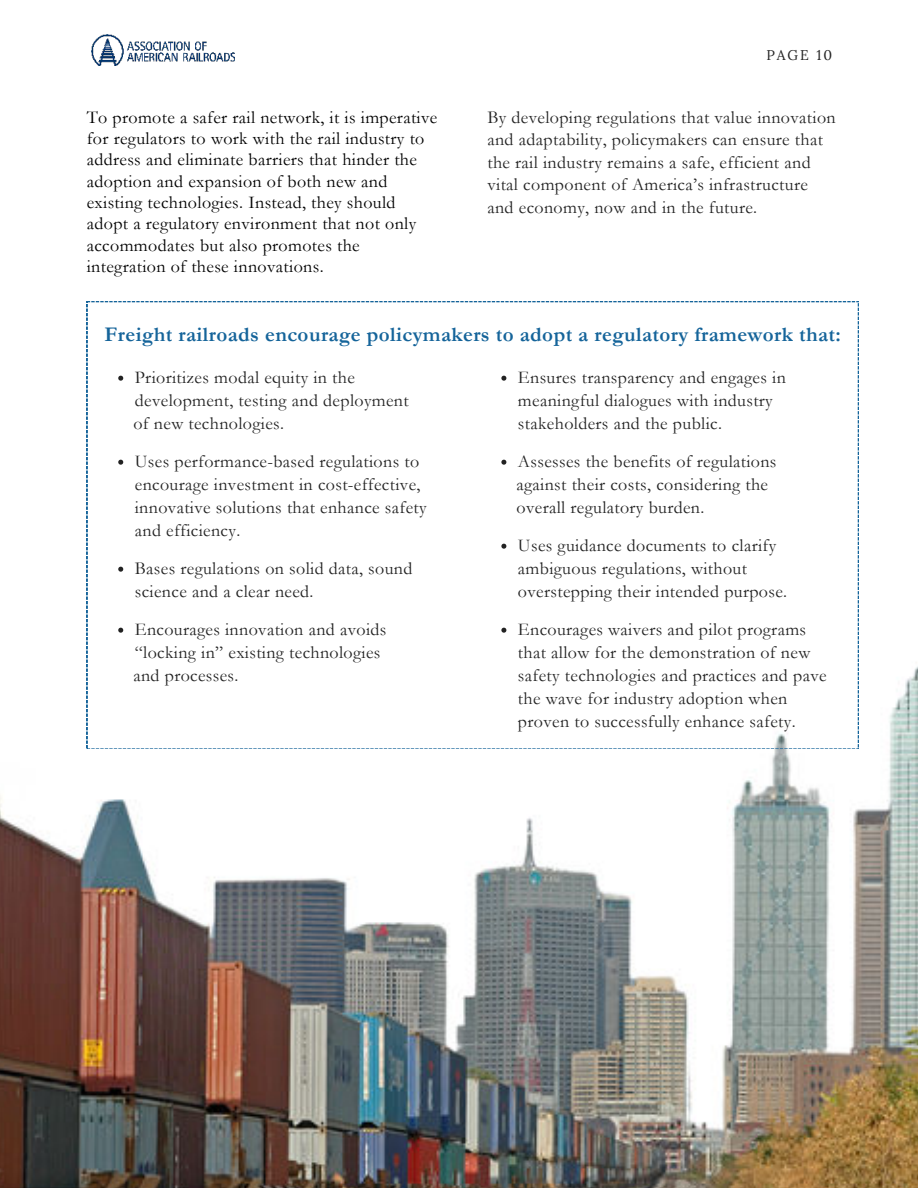
<style>
.page{position:relative;width:918px;height:1188px;background:#fff}
.page>*{position:absolute;margin:0;border:0;box-sizing:border-box;transform-origin:0 0}
.t1{font:700 21px "Garamond";letter-spacing:.02em;color:#15649a}
.t2{font:18px/23px "Garamond";letter-spacing:.02em;color:#222}
.t3{font:18px/21.3px "Garamond";letter-spacing:.02em;color:#000}
.t4{font:13.95px "Lora";letter-spacing:.14em;color:#222}
</style>
<div class="page">
<img style="left:0;top:583px;width:918px;height:605px">
<svg style="left:87px;top:301px;width:772px;height:448px"></svg>
<svg style="left:118px;top:376px;width:5px;height:5px"></svg>
<svg style="left:118px;top:460px;width:5px;height:5px"></svg>
<svg style="left:118px;top:567px;width:5px;height:5px"></svg>
<svg style="left:118px;top:628px;width:5px;height:5px"></svg>
<svg style="left:501px;top:376px;width:5px;height:5px"></svg>
<svg style="left:501px;top:460px;width:5px;height:5px"></svg>
<svg style="left:501px;top:544px;width:5px;height:5px"></svg>
<svg style="left:501px;top:628px;width:5px;height:5px"></svg>
<img style="left:92px;top:35px;width:143px;height:30px">
<p class="t3" style="left:87px;top:106px;width:352px">To promote a safer rail network, it is imperative for regulators to work with the rail industry to address and eliminate barriers that hinder the adoption and expansion of both new and existing technologies. Instead, they should adopt a regulatory environment that not only accommodates but also promotes the integration of these innovations.</p>
<p class="t4" style="left:766px;top:45px;width:67px">PAGE 10</p>
<p class="t2" style="left:487px;top:105px;width:350px;line-height:22.5px">By developing regulations that value innovation and adaptability, policymakers can ensure that the rail industry remains a safe, efficient and vital component of America’s infrastructure and economy, now and in the future.</p>
<p class="t1" style="left:105px;top:320px;width:738px">Freight railroads encourage policymakers to adopt a regulatory framework that:</p>
<p class="t2" style="left:133px;top:365px;width:277px">Prioritizes modal equity in the development, testing and deployment of new technologies.</p>
<p class="t2" style="left:135px;top:449px;width:293px">Uses performance-based regulations to encourage investment in cost-effective, innovative solutions that enhance safety and efficiency.</p>
<p class="t2" style="left:135px;top:556px;width:279px">Bases regulations on solid data, sound science and a clear need.</p>
<p class="t2" style="left:133px;top:617px;width:255px">Encourages innovation and avoids “locking in” existing technologies and processes.</p>
<p class="t2" style="left:518px;top:365px;width:269px">Ensures transparency and engages in meaningful dialogues with industry stakeholders and the public.</p>
<p class="t2" style="left:517px;top:449px;width:262px">Assesses the benefits of regulations against their costs, considering the overall regulatory burden.</p>
<p class="t2" style="left:518px;top:533px;width:271px">Uses guidance documents to clarify ambiguous regulations, without overstepping their intended purpose.</p>
<p class="t2" style="left:518px;top:617px;width:310px">Encourages waivers and pilot programs that allow for the demonstration of new safety technologies and practices and pave the wave for industry adoption when proven to successfully enhance safety.</p>
</div>
